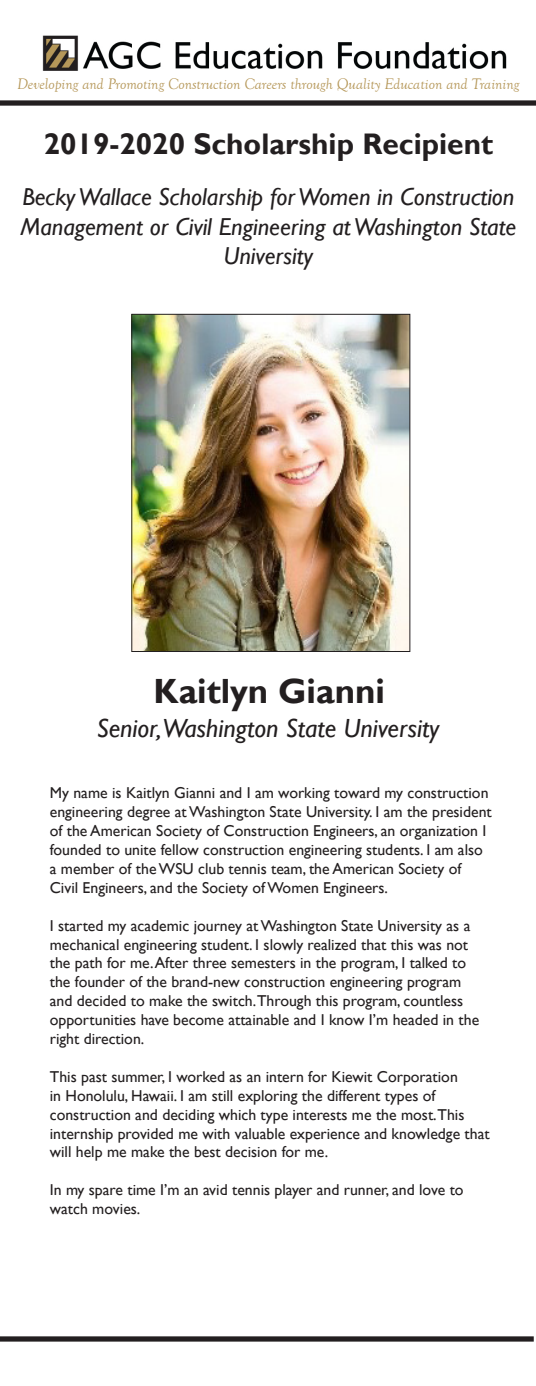
<style>
.page{position:relative;width:536px;height:1386px;background:#fff}
.page>*{position:absolute;margin:0;border:0;box-sizing:border-box;transform-origin:0 0}
.t1{font:700 35px "Gill Sans";color:#231f20}
.t2{font:700 29.75px "Gill Sans";color:#231f20}
.t3{font:italic 26.25px "Gill Sans";color:#231f20}
.t4{font:italic 24.5px/29.4px "Gill Sans";color:#231f20;text-align:center}
.t5{font:15.75px/18.9px "Gill Sans";color:#231f20}
.t6{font:italic 15.75px "Goudy Old Style T";color:#b6985a}
</style>
<div class="page">
<img style="left:42px;top:35px;width:465px;height:36px">
<div style="left:0;top:100px;width:536px;height:6px;background:#231f20"></div>
<div style="left:0;top:1336px;width:533px;height:6px;background:#231f20"></div>
<img style="left:133px;top:316px;width:275px;height:334px">
<div style="left:131px;top:314px;width:279px;height:338px;border:1px solid #231f20"></div>
<p class="t6" style="left:17px;top:75px;width:503px">Developing and Promoting Construction Careers through Quality Education and Training</p>
<p class="t2" style="left:44px;top:126px;width:451px">2019-2020 Scholarship Recipient</p>
<p class="t4" style="left:20px;top:183px;width:497px">Becky Wallace Scholarship for Women in Construction<br>Management or Civil Engineering at Washington State<br>University</p>
<p class="t1" style="left:153px;top:671px;width:233px">Kaitlyn Gianni</p>
<p class="t3" style="left:97px;top:713px;width:344px">Senior,Washington State University</p>
<p class="t5" style="left:50px;top:784px;width:443px">My name is Kaitlyn Gianni and I am working toward my construction engineering degree at Washington State University. I am the president of the American Society of Construction Engineers, an organization I founded to unite fellow construction engineering students. I am also a member of the WSU club tennis team, the American Society of Civil Engineers, and the Society of Women Engineers.</p>
<p class="t5" style="left:50px;top:916px;width:431px">I started my academic journey at Washington State University as a mechanical engineering student. I slowly realized that this was not the path for me. After three semesters in the program, I talked to the founder of the brand-new construction engineering program and decided to make the switch.Through this program, countless opportunities have become attainable and I know I’m headed in the right direction.</p>
<p class="t5" style="left:50px;top:1067px;width:441px">This past summer, I worked as an intern for Kiewit Corporation<br>in Honolulu, Hawaii. I am still exploring the different types of construction and deciding which type interests me the most.This internship provided me with valuable experience and knowledge that will help me make the best decision for me.</p>
<p class="t5" style="left:50px;top:1181px;width:415px">In my spare time I’m an avid tennis player and runner, and love to watch movies.</p>
</div>
